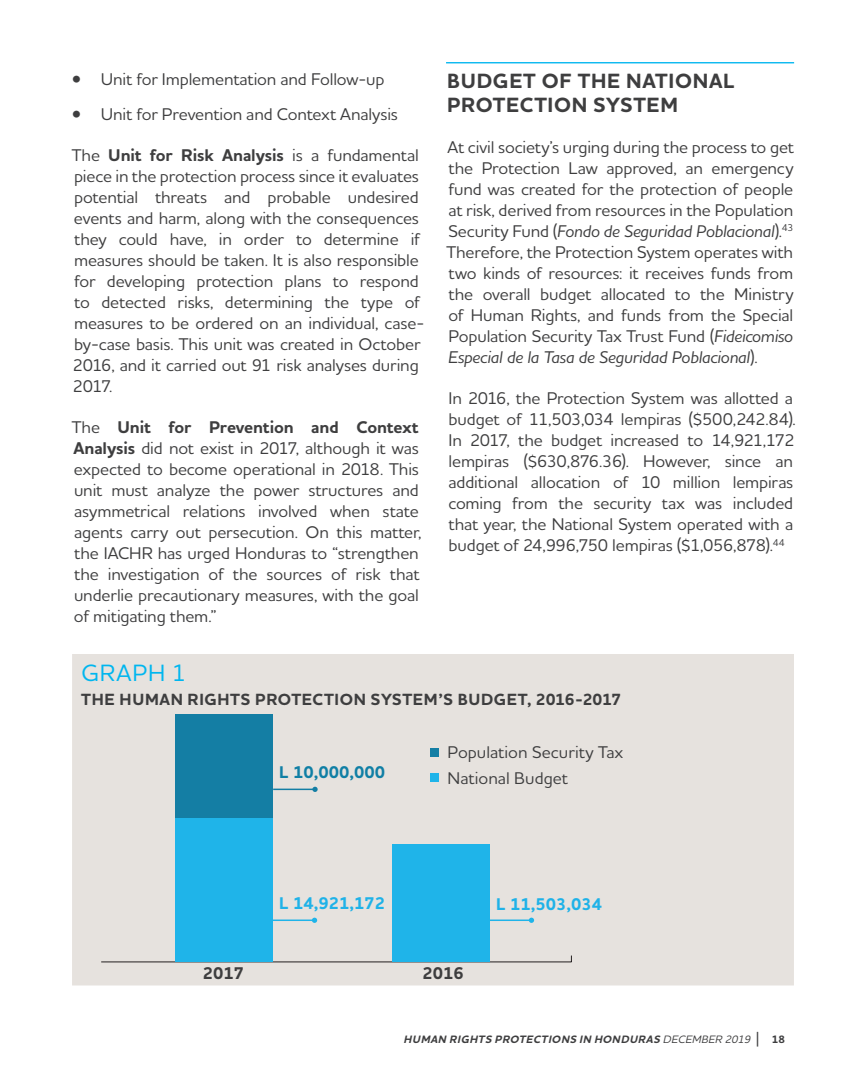
<style>
.page{position:relative;width:866px;height:1080px;background:#fff}
.page>*{position:absolute;margin:0;border:0;box-sizing:border-box;transform-origin:0 0}
.t1{font:500 24px "Houschka Alt Pro";letter-spacing:.035em;color:#00b6ef}
.Subheading{font:700 21px/24px "Houschka Alt Pro";letter-spacing:.03em;color:#3e3e3f}
.Body_Paragraph{font:500 17.25px/21px "Houschka Alt Pro";letter-spacing:-.01em;color:#3e3e3f}
.Bulleted_List{font:500 17.25px "Houschka Alt Pro";color:#3e3e3f}
.Heading{font:700 17.25px "Houschka Alt Pro";color:#1fb2e8}
.Heading-2{font:700 17.25px "Houschka Alt Pro";color:#107fa5}
.Heading-3{font:700 17.25px "Houschka Alt Pro";color:#3e3e3f}
.t2{font:700 16.5px "Houschka Alt Pro";letter-spacing:.035em;color:#3e3e3f}
.t3{font:italic 700 10.95px "Houschka Alt Pro";color:#3e3e3f}
.s1{font-weight:700}
.s2{font-style:italic}
.s3{font-weight:500}
.s4{font-weight:500;font-style:normal;font-size:16.35px}
.s5{font-style:normal}
</style>
<div class="page">
<div style="left:72px;top:654px;width:721px;height:332px;background:#e6e2de"></div>
<hr style="left:101px;top:962px;width:470px;height:1px;background:#231f20">
<div style="left:430px;top:774px;width:8px;height:8px;background:#1fb4e9"></div>
<div style="left:430px;top:749px;width:8px;height:8px;background:#147ea4"></div>
<hr style="left:273px;top:789px;width:42px;height:1px;background:#147ea4">
<svg style="left:312px;top:787px;width:5px;height:5px"></svg>
<hr style="left:489px;top:920px;width:42px;height:1px;background:#1fb4e9">
<svg style="left:528px;top:918px;width:6px;height:5px"></svg>
<div style="left:175px;top:714px;width:98px;height:112px;background:#147ea4"></div>
<div style="left:175px;top:819px;width:98px;height:143px;background:#1fb4e9"></div>
<div style="left:391px;top:844px;width:98px;height:118px;background:#1fb4e9"></div>
<hr style="left:272px;top:920px;width:42px;height:1px;background:#1fb4e9">
<svg style="left:312px;top:918px;width:5px;height:5px"></svg>
<hr style="left:446px;top:62px;width:347px;height:1px;background:#00b6ef">
<p class="Body_Paragraph" style="left:72px;top:68px;width:314px">• Unit for Implementation and Follow-up</p>
<p class="Body_Paragraph" style="left:72px;top:103px;width:327px">• Unit for Prevention and Context Analysis</p>
<p class="Body_Paragraph" style="left:72px;top:144px;width:354px">The <span class="s1">Unit for Risk Analysis</span> is a fundamental piece in the protection process since it evaluates potential threats and probable undesired events and harm, along with the consequences they could have, in order to determine if measures should be taken. It is also responsible for developing protection plans to respond to detected risks, determining the type of measures to be ordered on an individual, case&shy;by-case basis. This unit was created in October 2016, and it carried out 91 risk analyses during 2017.</p>
<p class="Body_Paragraph" style="left:72px;top:416px;width:351px">The <span class="s1">Unit for Prevention and Context Analysis</span> did not exist in 2017, although it was expected to become operational in 2018. This unit must analyze the power structures and asymmetrical relations involved when state agents carry out persecution. On this matter, the IACHR has urged Honduras to “strengthen the investigation of the sources of risk that underlie precautionary measures, with the goal of mitigating them.”</p>
<p class="Subheading" style="left:447px;top:69px;width:289px">BUDGET OF THE NATIONAL<br>PROTECTION SYSTEM</p>
<p class="Body_Paragraph" style="left:446px;top:136px;width:349px;text-align:justify">At civil society’s urging during the process to get the Protection Law approved, an emergency fund was created for the protection of people at risk, derived from resources in the Population Security Fund (<span class="s2">Fondo de Seguridad Poblacional</span>).<sup>43<br></sup>Therefore, the Protection System operates with two kinds of resources: it receives funds from the overall budget allocated to the Ministry of Human Rights, and funds from the Special Population Security Tax Trust Fund (<span class="s2">Fideicomiso Especial de la Tasa de Seguridad Poblacional</span>).</p>
<p class="Body_Paragraph" style="left:448px;top:388px;width:349px">In 2016, the Protection System was allotted a budget of 11,503,034 lempiras ($500,242.84).<br>In 2017, the budget increased to 14,921,172 lempiras ($630,876.36). However, since an additional allocation of 10 million lempiras coming from the security tax was included that year, the National System operated with a budget of 24,996,750 lempiras ($1,056,878).<sup>44</sup></p>
<p class="t1" style="left:81px;top:658px;width:106px">GRAPH 1</p>
<p class="t2" style="left:81px;top:689px;width:541px">THE HUMAN RIGHTS PROTECTION SYSTEM’S BUDGET, 2016-2017</p>
<p class="Bulleted_List" style="left:447px;top:741px;width:177px">Population Security Tax</p>
<p class="Bulleted_List" style="left:447px;top:767px;width:122px">National Budget</p>
<p class="Heading-2" style="left:279px;top:761px;width:107px">L 10,000,000</p>
<p class="Heading" style="left:279px;top:892px;width:108px">L 14,921,172</p>
<p class="Heading" style="left:496px;top:893px;width:108px">L 11,503,034</p>
<p class="Heading-3" style="left:202px;top:962px;width:43px">2017</p>
<p class="Heading-3" style="left:422px;top:962px;width:43px">2016</p>
<p class="t3" style="left:403px;top:1033px;width:383px">HUMAN RIGHTS PROTECTIONS IN HONDURAS <span class="s3">DECEMBER 2019</span> <span class="s4">|</span> <span class="s5">1 8</span></p>
</div>
